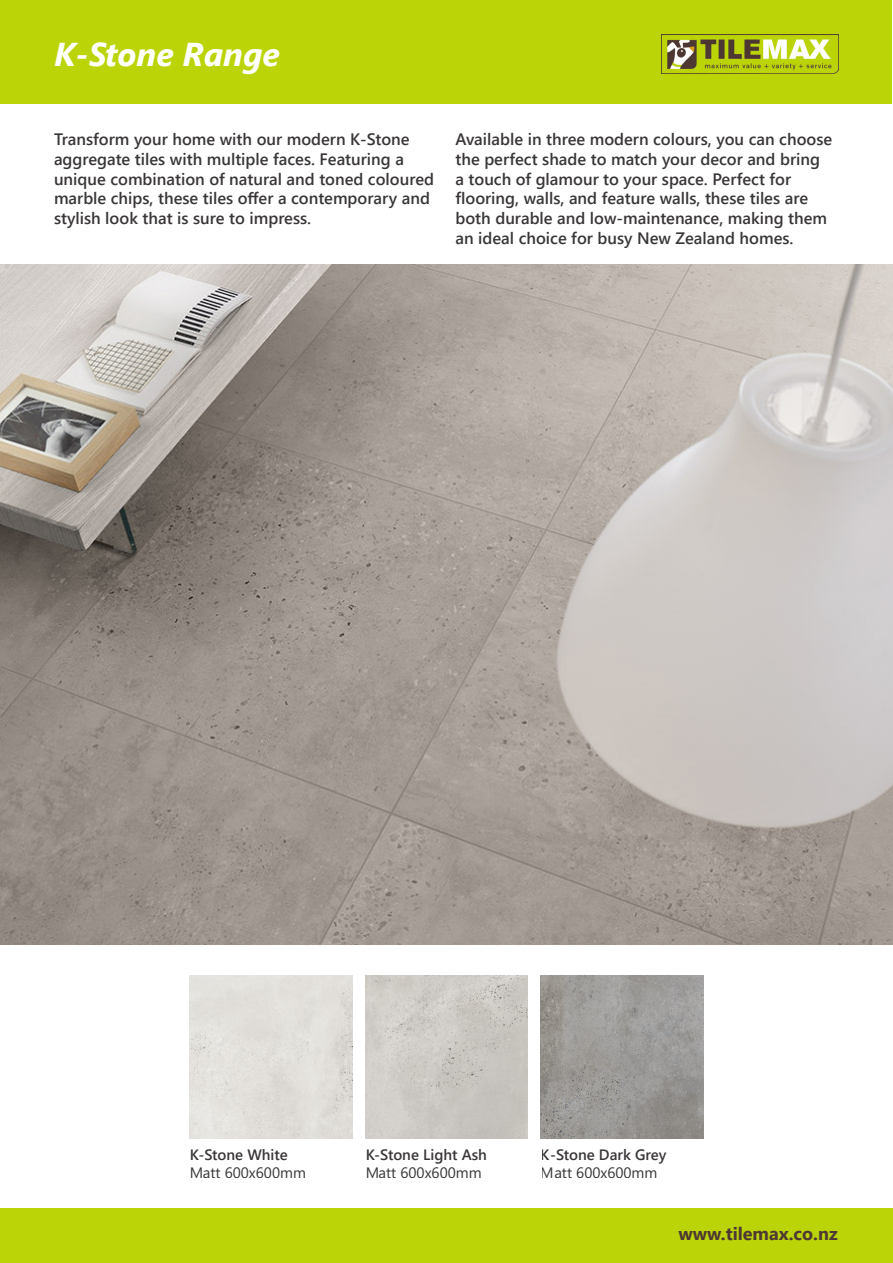
<style>
.page{position:relative;width:893px;height:1263px;background:#fff}
.page>*{position:absolute;margin:0;border:0;box-sizing:border-box;transform-origin:0 0}
.t1{font:italic 700 33px "Segoe UI";color:#fff}
.t2{font:700 18px "Segoe UI";color:#4d3833}
.t3{font:600 16.5px/19.8px "Segoe UI";color:#231f20}
.t4{font:600 15px "Segoe UI";color:#231f20}
.t5{font:15px "Segoe UI";color:#231f20}
</style>
<div class="page">
<div style="left:1px;top:0;width:891px;height:103px;background:#bbd407"></div>
<img style="left:662px;top:34px;width:177px;height:40px">
<div style="left:0;top:1209px;width:892px;height:54px;background:#bbd407"></div>
<img style="left:365px;top:976px;width:163px;height:163px">
<div style="left:189px;top:976px;width:163px;height:163px;background:#e2e0db"></div>
<img style="left:541px;top:976px;width:163px;height:163px">
<img style="left:0;top:265px;width:893px;height:679px">
<p class="t1" style="left:54px;top:23px;width:227px">K-Stone Range</p>
<p class="t3" style="left:54px;top:128px;width:382px">Transform your home with our modern K-Stone aggregate tiles with multiple faces. Featuring a unique combination of natural and toned coloured marble chips, these tiles offer a contemporary and stylish look that is sure to impress.</p>
<p class="t3" style="left:455px;top:128px;width:378px">Available in three modern colours, you can choose the perfect shade to match your decor and bring a touch of glamour to your space. Perfect for flooring, walls, and feature walls, these tiles are both durable and low-maintenance, making them an ideal choice for busy New Zealand homes.</p>
<p class="t4" style="left:189px;top:1140px;width:100px">K-Stone White</p>
<p class="t5" style="left:189px;top:1158px;width:118px">Matt 600x600mm</p>
<p class="t4" style="left:365px;top:1140px;width:123px">K-Stone Light Ash</p>
<p class="t5" style="left:365px;top:1158px;width:118px">Matt 600x600mm</p>
<p class="t4" style="left:541px;top:1140px;width:127px">K-Stone Dark Grey</p>
<p class="t5" style="left:541px;top:1158px;width:118px">Matt 600x600mm</p>
<p class="t2" style="left:678px;top:1217px;width:161px">www.tilemax.co.nz</p>
</div>
